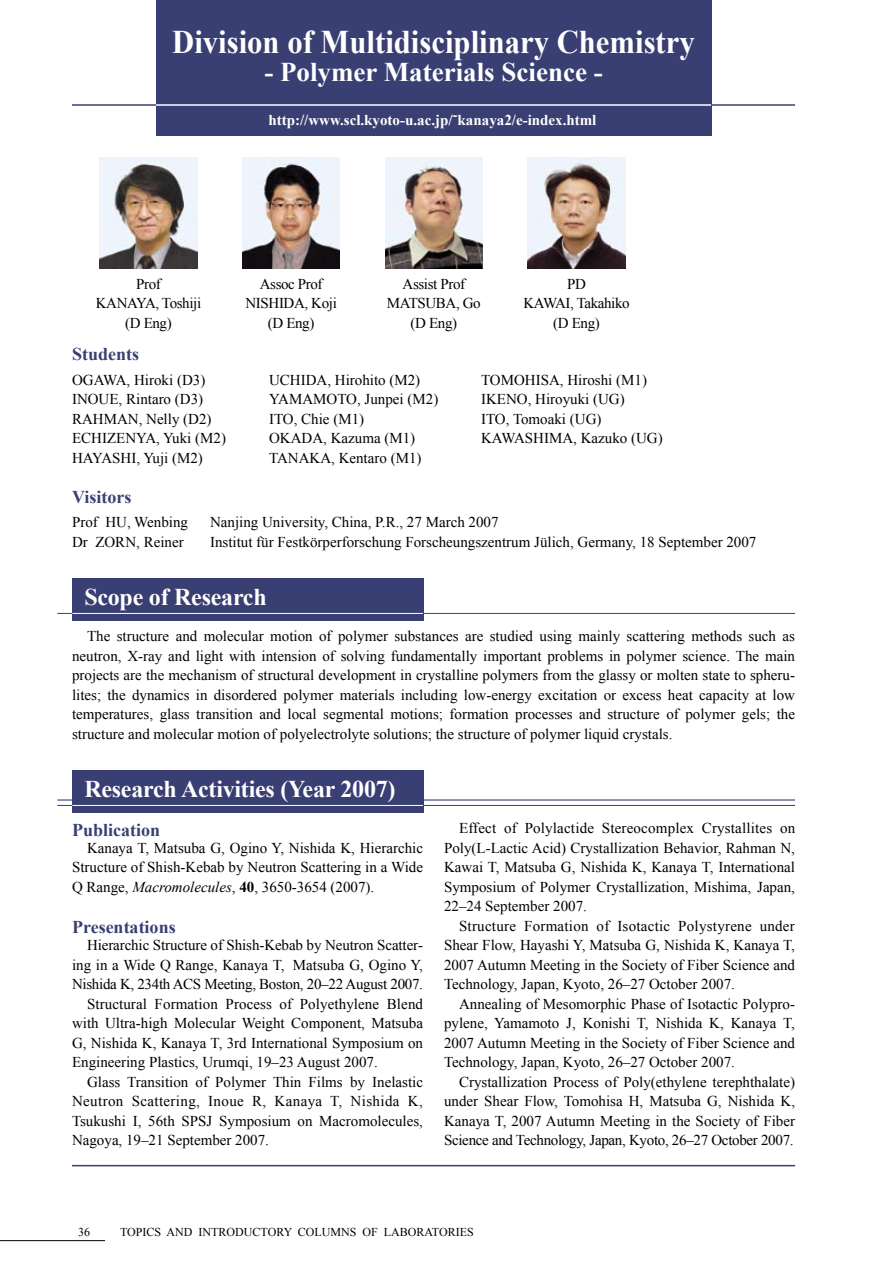
<style>
.page{position:relative;width:893px;height:1263px;background:#fff}
.page>*{position:absolute;margin:0;border:0;box-sizing:border-box;transform-origin:0 0}
.t1{font:700 33px "Times New Roman";color:#fff;scale:.93 1}
.t2{font:700 27px "Times New Roman";color:#fff}
.t3{font:700 24px "Times New Roman";letter-spacing:-.01em;color:#fff}
.t4{font:700 18px "Times New Roman";color:#393f73}
.t5{font:15px/19.5px "Times New Roman";color:#000;text-align:justify}
.t6{font:15px/19.5px "Times New Roman";letter-spacing:-.025em;color:#000;text-align:center}
.t7{font:700 15px "Times New Roman";color:#fff}
.t8{font:15px "Times New Roman";letter-spacing:-.02em;color:#000}
.t9{font:15px "Times New Roman";letter-spacing:.025em;color:#000}
.t10{font:12px "Times New Roman";color:#000}
.s1{font-style:italic}
.s2{font-weight:700}
</style>
<div class="page">
<hr style="left:72px;top:1165px;width:723px;height:1px;background:#393f73">
<hr style="left:72px;top:104px;width:723px;height:2px;background:#393f73">
<div style="left:156px;top:0;width:555px;height:136px;background:#393f73"></div>
<hr style="left:156px;top:104px;width:555px;height:2px;background:#fff">
<hr style="left:0;top:1240px;width:105px;height:1px;background:#000">
<hr style="left:892px;top:0;width:1px;height:136px;background:#393f73">
<div style="left:72px;top:578px;width:351px;height:43px;background:#393f73"></div>
<hr style="left:72px;top:613px;width:351px;height:1px;background:#fff">
<hr style="left:423px;top:613px;width:372px;height:1px;background:#393f73">
<svg style="left:57px;top:613px;width:15px;height:1px"></svg>
<hr style="left:423px;top:805px;width:372px;height:1px;background:#393f73">
<hr style="left:423px;top:799px;width:372px;height:1px;background:#393f73">
<div style="left:72px;top:770px;width:351px;height:43px;background:#393f73"></div>
<hr style="left:72px;top:805px;width:351px;height:1px;background:#fff">
<svg style="left:57px;top:799px;width:15px;height:7px"></svg>
<img style="left:100px;top:158px;width:97px;height:110px">
<img style="left:242px;top:158px;width:98px;height:110px">
<img style="left:385px;top:158px;width:98px;height:110px">
<img style="left:528px;top:158px;width:97px;height:110px">
<h1 class="t1" style="left:172px;top:19px;width:563px">Division of Multidisciplinary Chemistry</h1>
<h2 class="t2" style="left:264px;top:53px;width:340px">- Polymer Materials Science -</h2>
<p class="t7" style="left:268px;top:110px;width:329px">http://www.scl.kyoto-u.ac.jp/˜kanaya2/e-index.html</p>
<p class="t6" style="left:96px;top:273px;width:107px">Prof<br>KANAYA, Toshiji (D Eng)</p>
<p class="t6" style="left:246px;top:273px;width:93px">Assoc Prof<br>NISHIDA, Koji (D Eng)</p>
<p class="t6" style="left:387px;top:273px;width:95px">Assist Prof<br>MATSUBA, Go (D Eng)</p>
<p class="t6" style="left:523px;top:273px;width:108px">PD<br>KAWAI, Takahiko (D Eng)</p>
<p class="t4" style="left:72px;top:341px;width:69px">Students</p>
<p class="t5" style="left:72px;top:369px;width:156px;text-align:left">OGAWA, Hiroki (D3)<br>INOUE, Rintaro (D3)<br>RAHMAN, Nelly (D2)<br>ECHIZENYA, Yuki (M2)<br>HAYASHI, Yuji (M2)</p>
<p class="t5" style="left:269px;top:369px;width:171px;text-align:left">UCHIDA, Hirohito (M2)<br>YAMAMOTO, Junpei (M2)<br>ITO, Chie (M1)<br>OKADA, Kazuma (M1)<br>TANAKA, Kentaro (M1)</p>
<p class="t5" style="left:481px;top:369px;width:183px;text-align:left">TOMOHISA, Hiroshi (M1)<br>IKENO, Hiroyuki (UG)<br>ITO, Tomoaki (UG)<br>KAWASHIMA, Kazuko (UG)</p>
<p class="t4" style="left:72px;top:484px;width:61px">Visitors</p>
<p class="t5" style="left:72px;top:512px;width:118px">Prof HU, Wenbing</p>
<p class="t5" style="left:210px;top:512px;width:290px">Nanjing University, China, P.R., 27 March 2007</p>
<p class="t5" style="left:72px;top:531px;width:113px">Dr ZORN, Reiner</p>
<p class="t5" style="left:210px;top:531px;width:548px">Institut für Festkörperforschung Forscheungszentrum Jülich, Germany, 18 September 2007</p>
<h3 class="t3" style="left:84px;top:580px;width:184px">Scope of Research</h3>
<p class="t5" style="left:72px;top:626px;width:725px;text-indent:15px">The structure and molecular motion of polymer substances are studied using mainly scattering methods such as neutron, X-ray and light with intension of solving fundamentally important problems in polymer science. The main projects are the mechanism of structural development in crystalline polymers from the glassy or molten state to spheru&shy;lites; the dynamics in disordered polymer materials including low-energy excitation or excess heat capacity at low temperatures, glass transition and local segmental motions; formation processes and structure of polymer gels; the structure and molecular motion of polyelectrolyte solutions; the structure of polymer liquid crystals.</p>
<h3 class="t3" style="left:84px;top:772px;width:313px">Research Activities (Year 2007)</h3>
<p class="t4" style="left:72px;top:817px;width:90px">Publication</p>
<p class="t5" style="left:72px;top:837px;width:352px;text-indent:15px">Kanaya T, Matsuba G, Ogino Y, Nishida K, Hierarchic Structure of Shish-Kebab by Neutron Scattering in a Wide Q Range, <span class="s1">Macromolecules</span>, <span class="s2">40</span>, 3650-3654 (2007).</p>
<p class="t4" style="left:72px;top:914px;width:105px">Presentations</p>
<p class="t5" style="left:87px;top:935px;width:336px">Hierarchic Structure of Shish-Kebab by Neutron Scatter-</p>
<p class="t5" style="left:72px;top:954px;width:352px">ing in a Wide Q Range, Kanaya T, Matsuba G, Ogino Y,</p>
<p class="t8" style="left:72px;top:974px;width:353px">Nishida K, 234th ACS Meeting, Boston, 20–22 August 2007.</p>
<p class="t5" style="left:87px;top:993px;width:338px">Structural Formation Process of Polyethylene Blend</p>
<p class="t5" style="left:72px;top:1013px;width:353px">with Ultra-high Molecular Weight Component, Matsuba</p>
<p class="t5" style="left:72px;top:1032px;width:353px">G, Nishida K, Kanaya T, 3rd International Symposium on</p>
<p class="t5" style="left:72px;top:1052px;width:307px">Engineering Plastics, Urumqi, 19–23 August 2007.</p>
<p class="t5" style="left:87px;top:1071px;width:337px">Glass Transition of Polymer Thin Films by Inelastic</p>
<p class="t9" style="left:72px;top:1091px;width:352px">Neutron Scattering, Inoue R, Kanaya T, Nishida K,</p>
<p class="t5" style="left:72px;top:1110px;width:353px">Tsukushi I, 56th SPSJ Symposium on Macromolecules,</p>
<p class="t5" style="left:72px;top:1130px;width:199px">Nagoya, 19–21 September 2007.</p>
<p class="t5" style="left:444px;top:818px;width:353px;text-indent:15px">Effect of Polylactide Stereocomplex Crystallites on Poly(L-Lactic Acid) Crystallization Behavior, Rahman N, Kawai T, Matsuba G, Nishida K, Kanaya T, International Symposium of Polymer Crystallization, Mishima, Japan, 22–24 September 2007.</p>
<p class="t5" style="left:444px;top:915px;width:352px;text-indent:15px">Structure Formation of Isotactic Polystyrene under Shear Flow, Hayashi Y, Matsuba G, Nishida K, Kanaya T, 2007 Autumn Meeting in the Society of Fiber Science and Technology, Japan, Kyoto, 26–27 October 2007.</p>
<p class="t5" style="left:444px;top:993px;width:352px;text-indent:15px">Annealing of Mesomorphic Phase of Isotactic Polypro&shy;pylene, Yamamoto J, Konishi T, Nishida K, Kanaya T, 2007 Autumn Meeting in the Society of Fiber Science and Technology, Japan, Kyoto, 26–27 October 2007.</p>
<p class="t5" style="left:444px;top:1071px;width:353px;text-indent:15px">Crystallization Process of Poly(ethylene terephthalate) under Shear Flow, Tomohisa H, Matsuba G, Nishida K, Kanaya T, 2007 Autumn Meeting in the Society of Fiber Science and Technology, Japan, Kyoto, 26–27 October 2007.</p>
<p class="t10" style="left:78px;top:1223px;width:13px">36</p>
<p class="t10" style="left:120px;top:1223px;width:355px">TOPICS AND INTRODUCTORY COLUMNS OF LABORATORIES</p>
</div>
